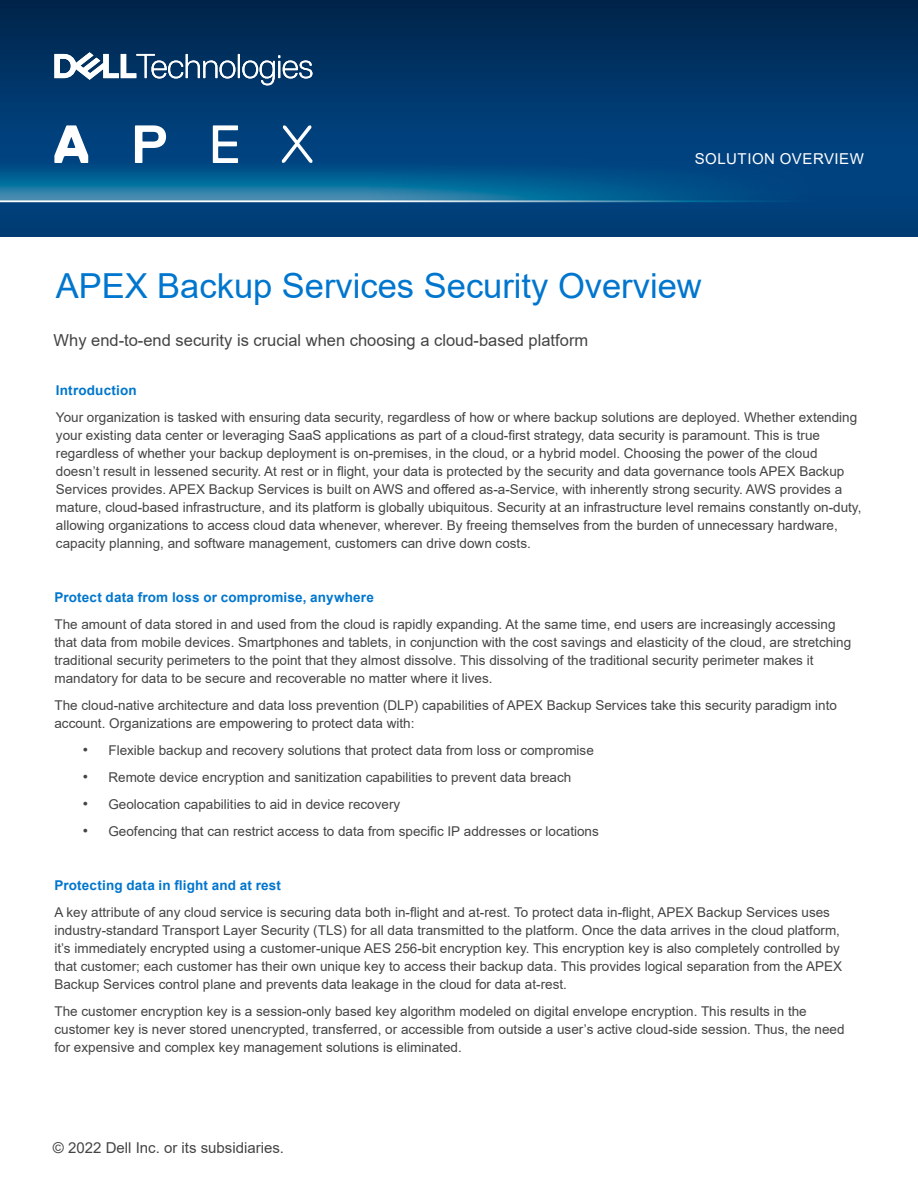
<style>
.page{position:relative;width:918px;height:1188px;background:#fff}
.page>*{position:absolute;margin:0;border:0;box-sizing:border-box;transform-origin:0 0}
.t1{font:34.5px "Arial";color:#0076ce}
.t2{font:16.5px "Arial";color:#444}
.t3{font:15px "Arial";color:#444}
.t4{font:15px "Arial";letter-spacing:.035em;color:#fff}
.t5{font:13.5px/18px "Arial";color:#444}
.t6{font:700 13.5px "Arial";letter-spacing:.015em;color:#0076ce}
.s1{font-size:15px}
</style>
<div class="page">
<img style="left:0;top:0;width:918px;height:236px">
<svg style="left:54px;top:125px;width:34px;height:38px"></svg>
<svg style="left:135px;top:125px;width:31px;height:38px"></svg>
<svg style="left:213px;top:125px;width:25px;height:38px"></svg>
<svg style="left:282px;top:125px;width:30px;height:38px"></svg>
<svg style="left:54px;top:52px;width:258px;height:33px"></svg>
<p class="t4" style="left:695px;top:148px;width:171px">SOLUTION OVERVIEW</p>
<h1 class="t1" style="left:56px;top:262px;width:648px">APEX Backup Services Security Overview</h1>
<p class="t2" style="left:54px;top:329px;width:536px">Why end-to-end security is crucial when choosing a cloud-based platform</p>
<p class="t6" style="left:56px;top:381px;width:82px">Introduction</p>
<p class="t5" style="left:56px;top:408px;width:807px">Your organization is tasked with ensuring data security, regardless of how or where backup solutions are deployed. Whether extending your existing data center or leveraging SaaS applications as part of a cloud-first strategy, data security is paramount. This is true regardless of whether your backup deployment is on-premises, in the cloud, or a hybrid model. Choosing the power of the cloud doesn’t result in lessened security. At rest or in flight, your data is protected by the security and data governance tools APEX Backup Services provides. APEX Backup Services is built on AWS and offered as-a-Service, with inherently strong security. AWS provides a mature, cloud-based infrastructure, and its platform is globally ubiquitous. Security at an infrastructure level remains constantly on-duty, allowing organizations to access cloud data whenever, wherever. By freeing themselves from the burden of unnecessary hardware, capacity planning, and software management, customers can drive down costs.</p>
<p class="t6" style="left:54px;top:588px;width:321px">Protect data from loss or compromise, anywhere</p>
<p class="t5" style="left:54px;top:615px;width:798px">The amount of data stored in and used from the cloud is rapidly expanding. At the same time, end users are increasingly accessing that data from mobile devices. Smartphones and tablets, in conjunction with the cost savings and elasticity of the cloud, are stretching traditional security perimeters to the point that they almost dissolve. This dissolving of the traditional security perimeter makes it mandatory for data to be secure and recoverable no matter where it lives.</p>
<p class="t5" style="left:54px;top:696px;width:784px">The cloud-native architecture and data loss prevention (DLP) capabilities of APEX Backup Services take this security paradigm into account. Organizations are empowering to protect data with:</p>
<p class="t5" style="left:83px;top:741px;width:512px"><span class="s1">•</span> Flexible backup and recovery solutions that protect data from loss or compromise</p>
<p class="t5" style="left:83px;top:768px;width:490px"><span class="s1">•</span> Remote device encryption and sanitization capabilities to prevent data breach</p>
<p class="t5" style="left:83px;top:795px;width:319px"><span class="s1">•</span> Geolocation capabilities to aid in device recovery</p>
<p class="t5" style="left:83px;top:822px;width:517px"><span class="s1">•</span> Geofencing that can restrict access to data from specific IP addresses or locations</p>
<p class="t6" style="left:54px;top:876px;width:228px">Protecting data in flight and at rest</p>
<p class="t5" style="left:54px;top:903px;width:789px">A key attribute of any cloud service is securing data both in-flight and at-rest. To protect data in-flight, APEX Backup Services uses industry-standard Transport Layer Security (TLS) for all data transmitted to the platform. Once the data arrives in the cloud platform, it’s immediately encrypted using a customer-unique AES 256-bit encryption key. This encryption key is also completely controlled by that customer; each customer has their own unique key to access their backup data. This provides logical separation from the APEX Backup Services control plane and prevents data leakage in the cloud for data at-rest.</p>
<p class="t5" style="left:54px;top:1002px;width:792px">The customer encryption key is a session-only based key algorithm modeled on digital envelope encryption. This results in the customer key is never stored unencrypted, transferred, or accessible from outside a user’s active cloud-side session. Thus, the need for expensive and complex key management solutions is eliminated.</p>
<p class="t3" style="left:53px;top:1138px;width:233px">© 2022 Dell Inc. or its subsidiaries.</p>
</div>
